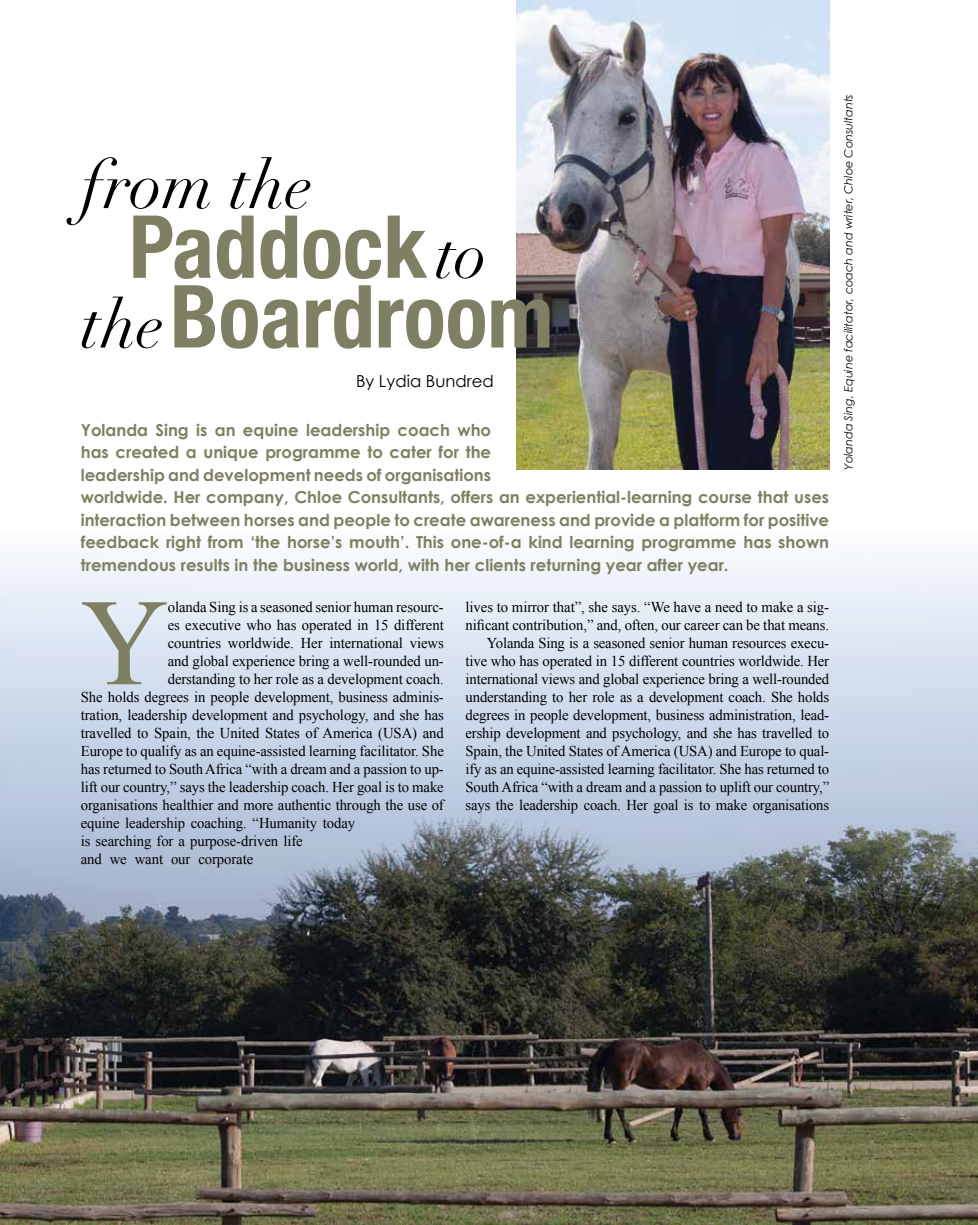
<style>
.page{position:relative;width:978px;height:1225px;background:#fff}
.page>*{position:absolute;margin:0;border:0;box-sizing:border-box;transform-origin:0 0}
.t1{font:123.75px "Times New Roman";color:#7f7f63}
.t2{font:700 condensed 87.15px/69.8px "Helvetica Neue";color:#7f7f63;text-align:center}
.t3{font:italic 66.9px "Didot LH";color:#000}
.t4{font:700 16.5px/22.5px "Century Gothic";color:#7f7f63}
.t5{font:16.5px "Century Gothic";color:#000}
.t6{font:15px/18px "Times New Roman";letter-spacing:-.005em;color:#000;text-align:right}
.t7{font:italic 11.25px "Century Gothic";color:#000}
.s1{font-size:63.9px}
.s2{font-family:"Didot LH";font-weight:400;font-style:italic;font-stretch:normal;font-size:66.9px;color:#000}
.s3{font-family:"Didot LH";font-weight:400;font-style:italic;font-stretch:normal;font-size:63.9px;color:#000}
</style>
<div class="page">
<img style="left:0;top:558px;width:978px;height:667px">
<img style="left:517px;top:0;width:312px;height:470px">
<h3 class="t3" style="left:81px;top:145px;width:233px">from th<span class="s1">e</span></h3>
<h2 class="t2" style="left:81px;top:211px;width:474px">Paddock<span class="s2">to th</span><span class="s3">e</span>Boardroom</h2>
<p class="t5" style="left:356px;top:369px;width:139px">By Lydia Bundred</p>
<p class="t4" style="left:81px;top:417px;width:750px">Yolanda Sing is an equine leadership coach who<br>has created a unique programme to cater for the<br>leadership and development needs of organisations<br>worldwide. Her company, Chloe Consultants, offers an experiential-learning course that uses interaction between horses and people to create awareness and provide a platform for positive feedback right from ‘the horse’s mouth’. This one-of-a kind learning programme has shown tremendous results in the business world, with her clients returning year after year.</p>
<h1 class="t1" style="left:81px;top:559px;width:89px">Y</h1>
<p class="t6" style="left:168px;top:598px;width:278px">olanda Sing is a seasoned senior human resourc-</p>
<p class="t6" style="left:168px;top:616px;width:278px">es executive who has operated in 15 different</p>
<p class="t6" style="left:168px;top:634px;width:278px">countries worldwide. Her international views</p>
<p class="t6" style="left:168px;top:652px;width:278px">and global experience bring a well-rounded un-</p>
<p class="t6" style="left:168px;top:670px;width:278px">derstanding to her role as a development coach.</p>
<p class="t6" style="left:81px;top:688px;width:364px">She holds degrees in people development, business adminis-</p>
<p class="t6" style="left:81px;top:706px;width:365px">tration, leadership development and psychology, and she has</p>
<p class="t6" style="left:81px;top:724px;width:365px">travelled to Spain, the United States of America (USA) and</p>
<p class="t6" style="left:81px;top:742px;width:365px">Europe to qualify as an equine-assisted learning facilitator. She</p>
<p class="t6" style="left:81px;top:760px;width:364px">has returned to South Africa “with a dream and a passion to up-</p>
<p class="t6" style="left:81px;top:778px;width:365px">lift our country,” says the leadership coach. Her goal is to make</p>
<p class="t6" style="left:81px;top:796px;width:365px">organisations healthier and more authentic through the use of</p>
<p class="t6" style="left:81px;top:814px;width:276px">equine leadership coaching. “Humanity today</p>
<p class="t6" style="left:81px;top:832px;width:224px">is searching for a purpose-driven life</p>
<p class="t6" style="left:81px;top:850px;width:174px">and we want our corporate</p>
<p class="t6" style="left:466px;top:598px;width:365px">lives to mirror that”, she says. “We have a need to make a sig&shy;nificant contribution,” and, often, our career can be that means.<br>Yolanda Sing is a seasoned senior human resources execu&shy;tive who has operated in 15 different countries worldwide. Her international views and global experience bring a well-rounded understanding to her role as a development coach. She holds degrees in people development, business administration, lead&shy;ership development and psychology, and she has travelled to Spain, the United States of America (USA) and Europe to qual&shy;ify as an equine-assisted learning facilitator. She has returned to South Africa “with a dream and a passion to uplift our country,” says the leadership coach. Her goal is to make organisations</p>
<p class="t7" style="left:841px;top:470px;width:377px;rotate:-90deg">Yolanda Sing, Equine facilitator, coach and writer, Chloe Consultants</p>
</div>
